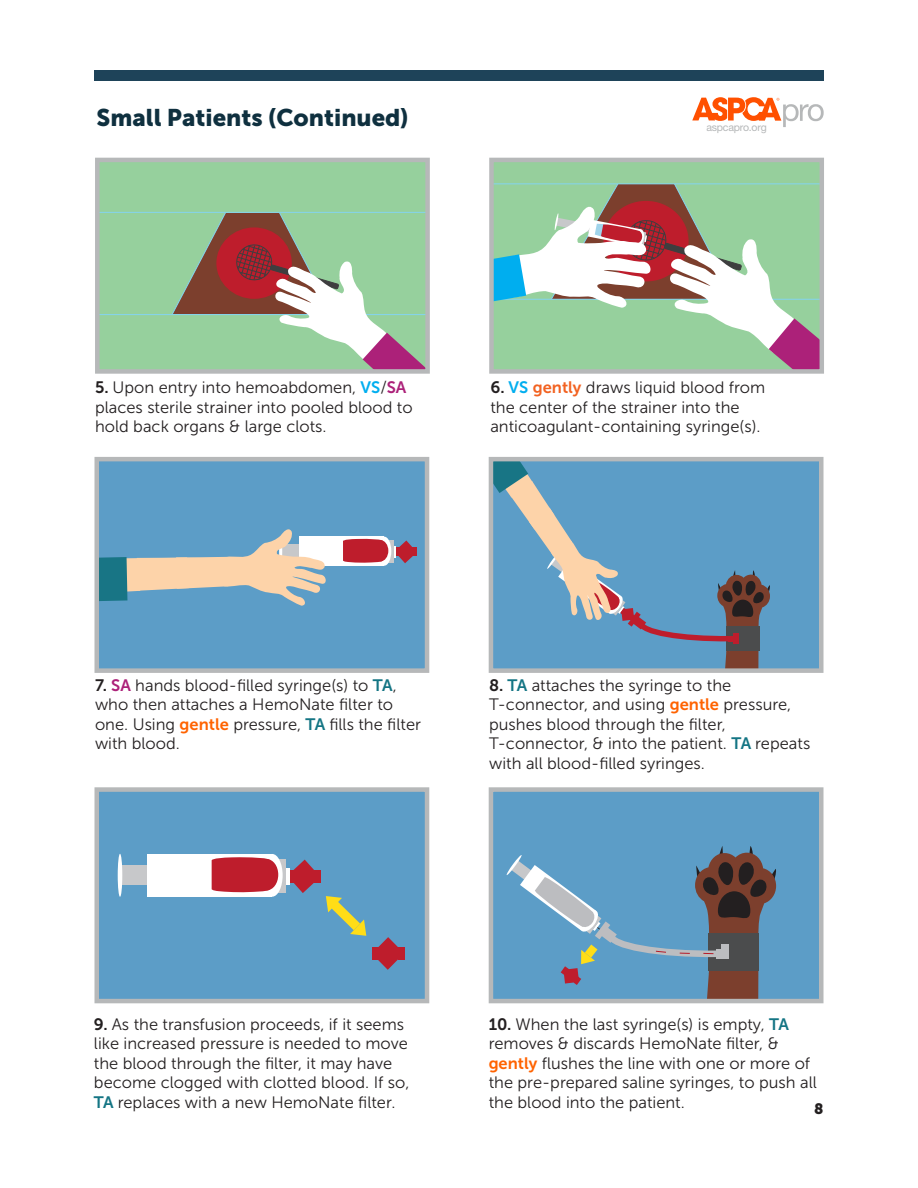
<style>
.page{position:relative;width:918px;height:1188px;background:#fff}
.page>*{position:absolute;margin:0;border:0;box-sizing:border-box;transform-origin:0 0}
.ChapterSubheadsMuseo{font:24px "Museo Sans 900";color:#0f303f}
.JobNumberedItems_Sub{font:16.5px/19.5px "Museo Sans 300";color:#231f20}
.t1{font:15px "Museo Sans 900";color:#231f20}
.t2{font:10.5px "Helvetica Neue";letter-spacing:-.02em;color:#b6b8b9}
.s1{font-family:"Museo Sans 700"}
.s2{font-family:"Museo Sans 700";color:#00aeef}
.s3{font-family:"Museo Sans 700";color:#ac2179}
.s4{font-family:"Museo Sans 700";color:#f26221}
.s5{font-family:"Museo Sans 700";color:#147584}
.s6{font-family:"Museo Sans 700";color:#ff6300}
</style>
<div class="page">
<div style="left:94px;top:70px;width:730px;height:11px;background:#1e4359"></div>
<svg style="left:692px;top:97px;width:132px;height:30px"></svg>
<div style="left:97px;top:459px;width:328px;height:212px;background:#5c9dc7"></div>
<div style="left:299px;top:537px;width:85px;height:29px;background:#fff"></div>
<svg style="left:389px;top:540px;width:5px;height:23px"></svg>
<svg style="left:377px;top:537px;width:14px;height:29px"></svg>
<svg style="left:343px;top:539px;width:40px;height:24px"></svg>
<div style="left:373px;top:540px;width:15px;height:21px;background:#be1d2c;border-radius:50%"></div>
<svg style="left:394px;top:540px;width:23px;height:23px"></svg>
<svg style="left:99px;top:529px;width:228px;height:77px"></svg>
<div style="left:94px;top:457px;width:335px;height:216px;border:4px solid #b6b8b9"></div>
<div style="left:492px;top:461px;width:329px;height:210px;background:#5c9dc7"></div>
<svg style="left:494px;top:462px;width:276px;height:206px"></svg>
<div style="left:733px;top:633px;width:6px;height:10px;background:#be1d2c"></div>
<div style="left:728px;top:636px;width:10px;height:5px;background:#be1d2c"></div>
<div style="left:489px;top:457px;width:335px;height:216px;border:4px solid #b6b8b9"></div>
<div style="left:491px;top:790px;width:330px;height:211px;background:#5c9dc7"></div>
<svg style="left:506px;top:846px;width:271px;height:152px"></svg>
<div style="left:722px;top:945px;width:7px;height:13px;background:#bcbdc0"></div>
<div style="left:716px;top:949px;width:12px;height:9px;background:#bcbdc0"></div>
<div style="left:489px;top:787px;width:335px;height:216px;border:4px solid #b6b8b9"></div>
<div style="left:97px;top:790px;width:330px;height:211px;background:#5c9dc7"></div>
<svg style="left:293px;top:860px;width:21px;height:33px"></svg>
<hr style="left:286px;top:868px;width:4px;height:17px;background:#fff">
<div style="left:122px;top:865px;width:31px;height:20px;background:#c7c8ca"></div>
<div style="left:147px;top:854px;width:125px;height:43px;background:#fff"></div>
<div style="left:278px;top:859px;width:8px;height:33px;background:#c7c8ca"></div>
<svg style="left:262px;top:854px;width:21px;height:43px"></svg>
<svg style="left:211px;top:857px;width:59px;height:35px;background:#c12a38"></svg>
<hr style="left:118px;top:854px;width:4px;height:43px;background:#fff;border-radius:50%">
<div style="left:255px;top:859px;width:23px;height:31px;background:#be1d2c;border-radius:50%"></div>
<div style="left:290px;top:870px;width:6px;height:13px;background:#be1d2c"></div>
<div style="left:314px;top:870px;width:6px;height:13px;background:#be1d2c"></div>
<svg style="left:378px;top:937px;width:20px;height:33px"></svg>
<div style="left:398px;top:947px;width:6px;height:13px;background:#be1d2c"></div>
<div style="left:372px;top:947px;width:7px;height:13px;background:#be1d2c"></div>
<svg style="left:326px;top:896px;width:40px;height:40px"></svg>
<div style="left:94px;top:787px;width:335px;height:216px;border:4px solid #b6b8b9"></div>
<svg style="left:100px;top:163px;width:325px;height:206px;background:#9dba95"></svg>
<div style="left:95px;top:158px;width:335px;height:216px;border:4px solid #b6b8b9"></div>
<svg style="left:494px;top:163px;width:325px;height:206px"></svg>
<div style="left:489px;top:158px;width:335px;height:216px;border:4px solid #b6b8b9"></div>
<p class="ChapterSubheadsMuseo" style="left:97px;top:104px;width:314px">Small Patients (Continued)</p>
<p class="t2" style="left:706px;top:120px;width:62px">aspcapro.org</p>
<p class="JobNumberedItems_Sub" style="left:95px;top:378px;width:319px"><span class="s1">5.</span> Upon entry into hemoabdomen, <span class="s2">VS</span>/<span class="s3">SA </span>places sterile strainer into pooled blood to hold back organs &amp; large clots.</p>
<p class="JobNumberedItems_Sub" style="left:490px;top:378px;width:276px"><span class="s1">6.</span> <span class="s2">VS</span> <span class="s4">gently</span> draws liquid blood from the center of the strainer into the anticoagulant-containing syringe(s).</p>
<p class="JobNumberedItems_Sub" style="left:95px;top:675px;width:327px"><span class="s1">7.</span> <span class="s3">SA</span> hands blood-filled syringe(s) to <span class="s5">TA</span>, who then attaches a HemoNate filter to one. Using <span class="s6">gentle</span> pressure, <span class="s5">TA</span> fills the filter with blood.</p>
<p class="JobNumberedItems_Sub" style="left:489px;top:675px;width:323px"><span class="s1">8.</span> <span class="s5">TA</span> attaches the syringe to the T-connector, and using <span class="s6">gentle</span> pressure, pushes blood through the filter, T-connector, &amp; into the patient. <span class="s5">TA</span> repeats with all blood-filled syringes.</p>
<p class="JobNumberedItems_Sub" style="left:94px;top:1014px;width:317px"><span class="s1">9.</span> As the transfusion proceeds, if it seems like increased pressure is needed to move the blood through the filter, it may have become clogged with clotted blood. If so, <span class="s5">TA</span> replaces with a new HemoNate filter.</p>
<p class="JobNumberedItems_Sub" style="left:489px;top:1014px;width:330px"><span class="s1">10.</span> When the last syringe(s) is empty, <span class="s5">TA </span>removes &amp; discards HemoNate filter, &amp; <span class="s6">gently</span> flushes the line with one or more of the pre-prepared saline syringes, to push all the blood into the patient.</p>
<p class="t1" style="left:814px;top:1100px;width:11px">8</p>
</div>
